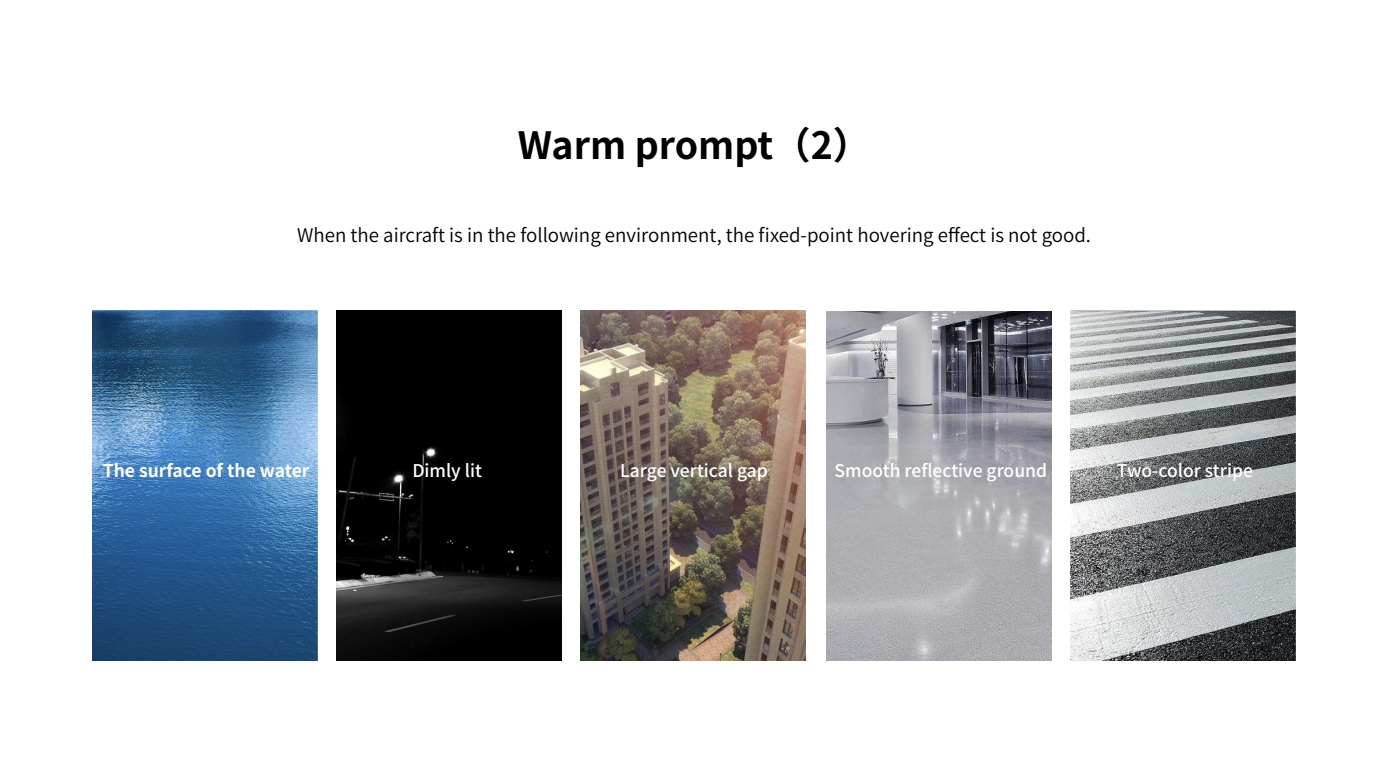
<style>
.page{position:relative;width:1380px;height:777px;background:#fff}
.page>*{position:absolute;margin:0;border:0;box-sizing:border-box;transform-origin:0 0}
.t1{font:700 37.5px "Source Han Sans CN";color:#000}
.t2{font:18.75px "Source Han Sans CN";color:#000}
.t3{font:500 17.5px "Source Han Sans CN";color:#fff}
.t4{font:700 17.5px "Source Han Sans CN";color:#fff}
</style>
<div class="page">
<img style="left:92px;top:311px;width:225px;height:349px">
<img style="left:336px;top:310px;width:225px;height:350px">
<img style="left:580px;top:310px;width:225px;height:350px">
<img style="left:826px;top:311px;width:225px;height:349px">
<img style="left:1071px;top:311px;width:224px;height:349px">
<p class="t1" style="left:518px;top:124px;width:354px">Warm prompt（2）</p>
<p class="t2" style="left:297px;top:224px;width:795px">When the aircraft is in the following environment, the fixed-point hovering effect is not good.</p>
<p class="t4" style="left:103px;top:460px;width:208px">The surface of the water</p>
<p class="t3" style="left:412px;top:460px;width:71px">Dimly lit</p>
<p class="t3" style="left:620px;top:460px;width:149px">Large vertical gap</p>
<p class="t3" style="left:835px;top:460px;width:214px">Smooth reflective ground</p>
<p class="t3" style="left:1117px;top:460px;width:137px">Two-color stripe</p>
</div>
